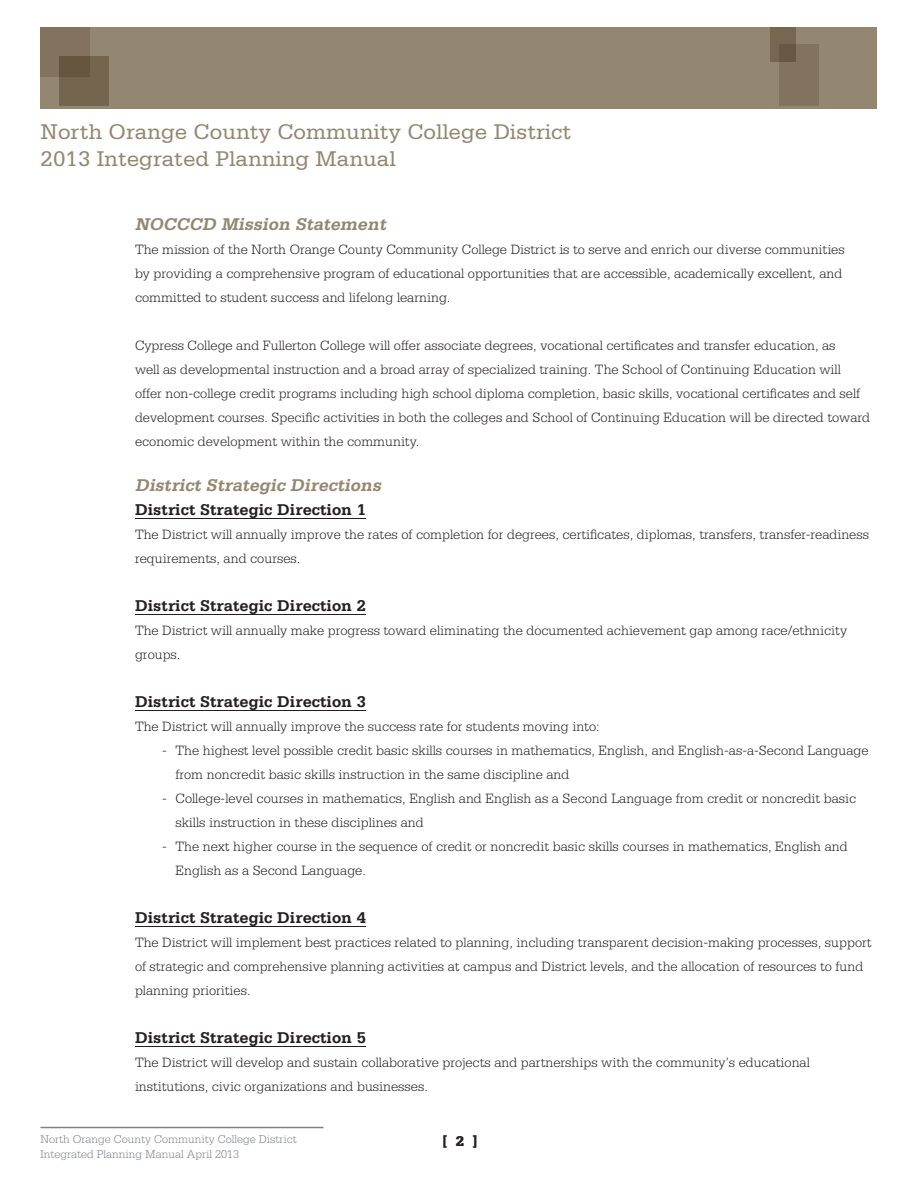
<style>
.page{position:relative;width:918px;height:1188px;background:#fff}
.page>*{position:absolute;margin:0;border:0;box-sizing:border-box;transform-origin:0 0}
.t1{font:22.5px/27px "Serifa";color:#948772}
.t2{font:italic 700 18px "Serifa";color:#948772}
.t3{font:700 16.5px "Serifa";color:#231f20}
.t4{font:900 15px "Serifa";color:#231f20}
.t5{font:300 14.25px/24px "Serifa";color:#231f20}
.t6{font:300 12px/14.4px "Serifa";color:#808285}
</style>
<div class="page">
<div style="left:40px;top:27px;width:838px;height:82px;background:#948772"></div>
<div style="left:40px;top:27px;width:50px;height:50px;background:#81735e"></div>
<div style="left:59px;top:56px;width:50px;height:50px;background:linear-gradient(to right,#6c5d46,#74654e)"></div>
<div style="left:771px;top:27px;width:25px;height:34px;background:#766751"></div>
<svg style="left:779px;top:44px;width:40px;height:61px;background:#7d6f5a"></svg>
<hr style="left:40px;top:1127px;width:283px;height:1px;background:#808285">
<hr style="left:135px;top:518px;width:231px;height:1px;background:#231f20">
<hr style="left:135px;top:614px;width:231px;height:1px;background:#231f20">
<hr style="left:135px;top:710px;width:231px;height:1px;background:#231f20">
<hr style="left:135px;top:926px;width:231px;height:1px;background:#231f20">
<hr style="left:135px;top:1046px;width:231px;height:1px;background:#231f20">
<h1 class="t1" style="left:40px;top:118px;width:532px">North Orange County Community College District<br>2013 Integrated Planning Manual</h1>
<p class="t2" style="left:135px;top:213px;width:256px">NOCCCD Mission Statement</p>
<p class="t5" style="left:135px;top:237px;width:711px">The mission of the North Orange County Community College District is to serve and enrich our diverse communities by providing a comprehensive program of educational opportunities that are accessible, academically excellent, and committed to student success and lifelong learning.</p>
<p class="t5" style="left:135px;top:333px;width:737px">Cypress College and Fullerton College will offer associate degrees, vocational certificates and transfer education, as<br>well as developmental instruction and a broad array of specialized training. The School of Continuing Education will offer non-college credit programs including high school diploma completion, basic skills, vocational certificates and self development courses. Specific activities in both the colleges and School of Continuing Education will be directed toward economic development within the community.</p>
<p class="t2" style="left:135px;top:475px;width:251px">District Strategic Directions</p>
<p class="t3" style="left:135px;top:500px;width:233px">District Strategic Direction 1</p>
<p class="t5" style="left:135px;top:523px;width:736px">The District will annually improve the rates of completion for degrees, certificates, diplomas, transfers, transfer-readiness requirements, and courses.</p>
<p class="t3" style="left:135px;top:596px;width:233px">District Strategic Direction 2</p>
<p class="t5" style="left:135px;top:619px;width:714px">The District will annually make progress toward eliminating the documented achievement gap among race/ethnicity groups.</p>
<p class="t3" style="left:135px;top:692px;width:233px">District Strategic Direction 3</p>
<p class="t5" style="left:135px;top:715px;width:466px">The District will annually improve the success rate for students moving into:</p>
<p class="t5" style="left:175px;top:739px;width:695px;text-indent:-13px">- The highest level possible credit basic skills courses in mathematics, English, and English-as-a-Second Language from noncredit basic skills instruction in the same discipline and</p>
<p class="t5" style="left:175px;top:787px;width:682px;text-indent:-13px">- College-level courses in mathematics, English and English as a Second Language from credit or noncredit basic skills instruction in these disciplines and</p>
<p class="t5" style="left:175px;top:835px;width:674px;text-indent:-13px">- The next higher course in the sequence of credit or noncredit basic skills courses in mathematics, English and<br>English as a Second Language.</p>
<p class="t3" style="left:135px;top:908px;width:233px">District Strategic Direction 4</p>
<p class="t5" style="left:135px;top:931px;width:738px">The District will implement best practices related to planning, including transparent decision-making processes, support of strategic and comprehensive planning activities at campus and District levels, and the allocation of resources to fund planning priorities.</p>
<p class="t3" style="left:135px;top:1028px;width:233px">District Strategic Direction 5</p>
<p class="t5" style="left:135px;top:1051px;width:676px">The District will develop and sustain collaborative projects and partnerships with the community’s educational institutions, civic organizations and businesses.</p>
<p class="t6" style="left:40px;top:1132px;width:258px">North Orange County Community College District<br>Integrated Planning Manual April 2013</p>
<p class="t4" style="left:443px;top:1132px;width:37px">[ 2 ]</p>
</div>
